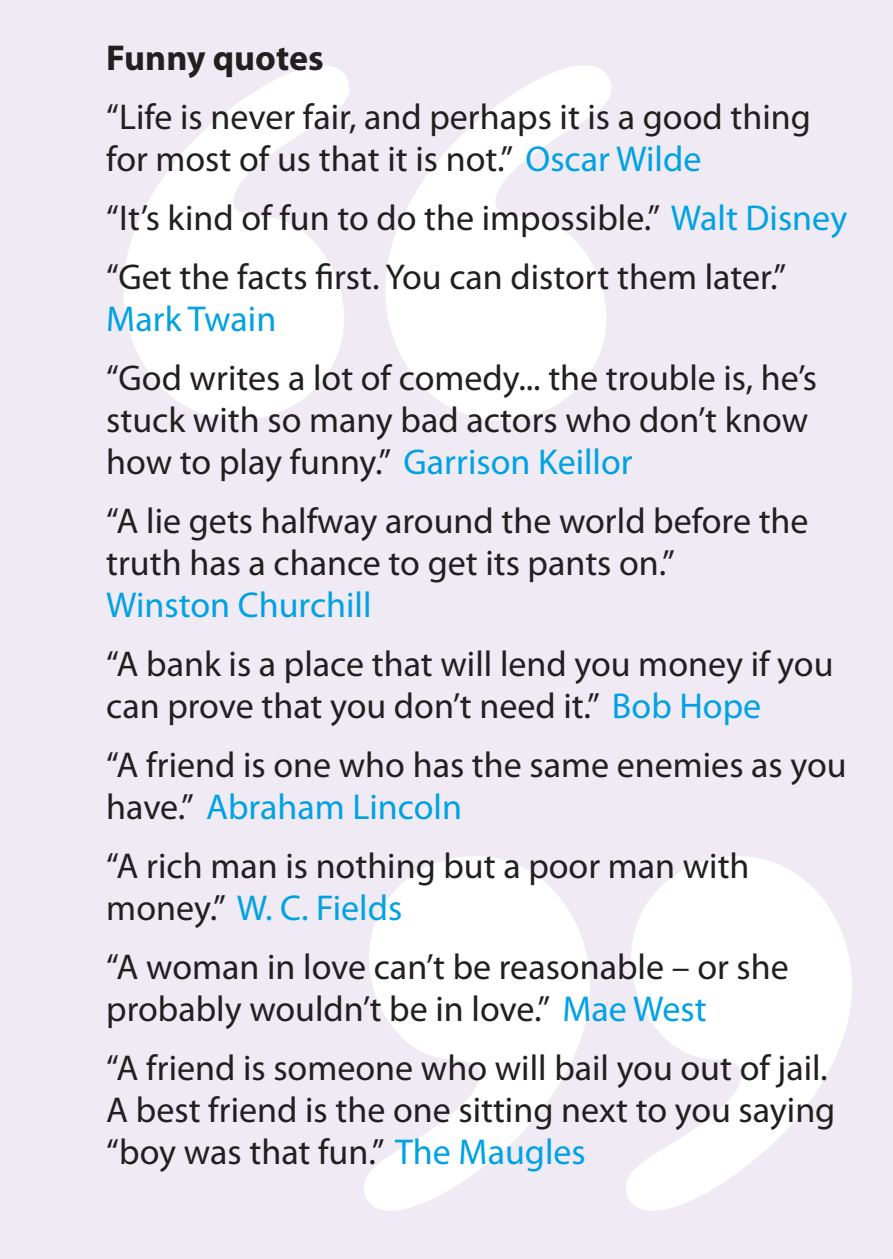
<style>
.page{position:relative;width:893px;height:1259px;background:#efeaf4}
.page>*{position:absolute;margin:0;border:0;box-sizing:border-box;transform-origin:0 0}
.t1{font:1000.2px "Stencil Std";color:#fff}
.BODY{font:36px/42px "Myriad Pro";color:#231f20}
.SUB_HEADING{font:700 36px "Myriad Pro";color:#231f20}
.s1{color:#00a2e4}
</style>
<div class="page">
<p class="SUB_HEADING" style="left:106px;top:34px;width:219px">Funny quotes</p>
<p class="BODY" style="left:106px;top:95px;width:706px">“Life is never fair, and perhaps it is a good thing for most of us that it is not.” <span class="s1">Oscar Wilde</span></p>
<p class="BODY" style="left:106px;top:196px;width:742px">“It’s kind of fun to do the impossible.” <span class="s1">Walt Disney</span></p>
<p class="BODY" style="left:106px;top:255px;width:681px">“Get the facts first. You can distort them later.”<br><span class="s1">Mark Twain</span></p>
<p class="BODY" style="left:106px;top:356px;width:712px">“God writes a lot of comedy... the trouble is, he’s stuck with so many bad actors who don’t know how to play funny.” <span class="s1">Garrison Keillor</span></p>
<p class="BODY" style="left:106px;top:499px;width:704px">“A lie gets halfway around the world before the truth has a chance to get its pants on.”<br><span class="s1">Winston Churchill</span></p>
<p class="BODY" style="left:106px;top:642px;width:729px">“A bank is a place that will lend you money if you can prove that you don’t need it.” <span class="s1">Bob Hope</span></p>
<p class="BODY" style="left:106px;top:743px;width:742px">“A friend is one who has the same enemies as you have.” <span class="s1">Abraham Lincoln</span></p>
<p class="BODY" style="left:106px;top:844px;width:645px">“A rich man is nothing but a poor man with money.” <span class="s1">W. C. Fields</span></p>
<p class="BODY" style="left:106px;top:945px;width:684px">“A woman in love can’t be reasonable – or she probably wouldn’t be in love.” <span class="s1">Mae West</span></p>
<p class="BODY" style="left:106px;top:1046px;width:723px">“A friend is someone who will bail you out of jail.</p>
<p class="BODY" style="left:106px;top:1088px;width:731px">A best friend is the one sitting next to you saying “boy was that fun.” <span class="s1">The Maugles</span></p>
<p class="t1" style="left:48px;top:-190px;width:639px">“</p>
<p class="t1" style="left:927px;top:1466px;width:639px;rotate:-180deg">“</p>
</div>
